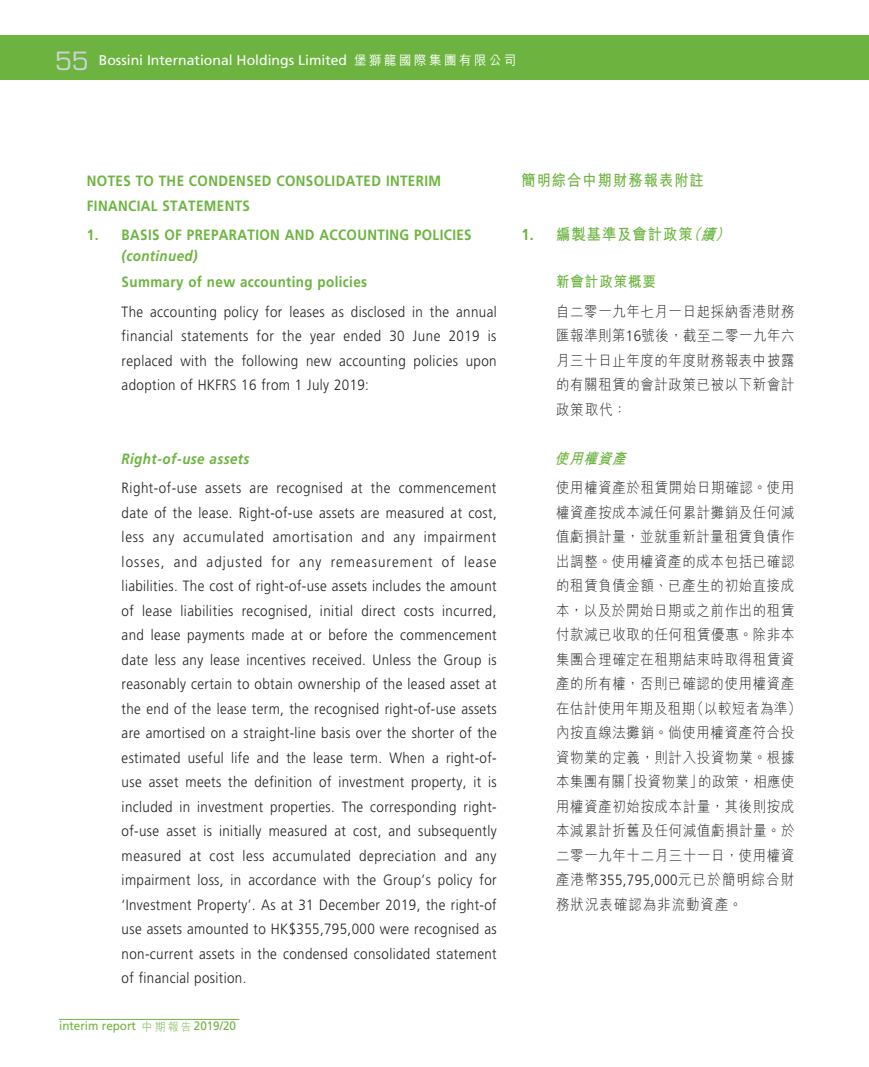
<style>
.page{position:relative;width:869px;height:1067px;background:#fff}
.page>*{position:absolute;margin:0;border:0;box-sizing:border-box;transform-origin:0 0}
._01_H1_C{font:700 15.75px "M Hei HK";letter-spacing:.08em;color:#6cb43f;scale:.9 1}
._00_txt{font:300 14.88px/24.5px "Frutiger LT Std";letter-spacing:.03em;color:#231f20;text-align:justify;scale:.9 1}
._00_txt_C{font:300 14.88px/24.5px "M Hei HK";letter-spacing:.05em;color:#231f20;text-align:justify;scale:.9 1}
._01_H1{font:700 14.88px/24.5px "Frutiger LT Std";letter-spacing:.03em;color:#6cb43f;scale:.9 1}
._02_H2{font:700 14.88px "Frutiger LT Std";letter-spacing:.03em;color:#6cb43f;scale:.9 1}
._03_H3{font:italic 700 14.88px "Frutiger LT Std";letter-spacing:.03em;color:#6cb43f;scale:.9 1}
._02_H2_C{font:700 14.88px "M Hei HK";letter-spacing:.075em;color:#6cb43f;scale:.9 1}
._03_H3_C{font:italic 700 14.88px "M Hei HK";color:#6cb43f;scale:.9 1}
.t1{font:14px "Frutiger LT Std";color:#fff}
.t2{font:12.25px "Frutiger LT Std";color:#6cb43f;scale:.95 1}
.s1{font-family:"Eurostile LT Std";font-size:24.5px;color:#d1d2d4}
.s2{font-family:"M Hei HK";font-weight:500;font-size:13.12px}
.s3{font-style:italic}
.s4{font-family:"M Hei HK";font-weight:300;font-size:11.38px}
.s5{font-family:"Frutiger LT Std"}
</style>
<div class="page">
<div style="left:0;top:35px;width:868px;height:44px;background:#6cb43f"></div>
<hr style="left:59px;top:1019px;width:180px;height:1px;background:#6cb43f">
<p class="t1" style="left:55px;top:52px;width:462px"><span class="s1">55</span> Bossini International Holdings Limited <span class="s2">堡獅龍國際集團有限公司</span></p>
<p class="_01_H1" style="left:87px;top:169px;width:395px">NOTES TO THE CONDENSED CONSOLIDATED INTERIM<br>FINANCIAL STATEMENTS</p>
<p class="_01_H1_C" style="left:521px;top:169px;width:204px">簡明綜合中期財務報表附註</p>
<p class="_01_H1" style="left:122px;top:224px;width:390px;line-height:21px;text-indent:-35px">1. BASIS OF PREPARATION AND ACCOUNTING POLICIES <span class="s3">(continued)</span></p>
<p class="_02_H2" style="left:122px;top:273px;width:274px">Summary of new accounting policies</p>
<p class="_00_txt" style="left:122px;top:299px;width:418px">The accounting policy for leases as disclosed in the annual financial statements for the year ended 30 June 2019 is replaced with the following new accounting policies upon adoption of HKFRS 16 from 1 July 2019:</p>
<p class="_03_H3" style="left:122px;top:450px;width:143px">Right-of-use assets</p>
<p class="_00_txt" style="left:122px;top:476px;width:418px">Right-of-use assets are recognised at the commencement date of the lease. Right-of-use assets are measured at cost, less any accumulated amortisation and any impairment losses, and adjusted for any remeasurement of lease liabilities. The cost of right-of-use assets includes the amount of lease liabilities recognised, initial direct costs incurred, and lease payments made at or before the commencement date less any lease incentives received. Unless the Group is reasonably certain to obtain ownership of the leased asset at the end of the lease term, the recognised right-of-use assets are amortised on a straight-line basis over the shorter of the estimated useful life and the lease term. When a right-of&shy;use asset meets the definition of investment property, it is included in investment properties. The corresponding right&shy;of-use asset is initially measured at cost, and subsequently measured at cost less accumulated depreciation and any impairment loss, in accordance with the Group’s policy for ‘Investment Property’. As at 31 December 2019, the right-of use assets amounted to HK$355,795,000 were recognised as non-current assets in the condensed consolidated statement of financial position.</p>
<p class="t2" style="left:59px;top:1018px;width:188px">interim report <span class="s4">中期報告</span> 2019/20</p>
<p class="_01_H1_C" style="left:521px;top:223px;width:239px"><span class="s5">1.</span> 編製基準及會計政策<span class="s3">（續）</span></p>
<p class="_02_H2_C" style="left:556px;top:271px;width:112px">新會計政策概要</p>
<p class="_00_txt_C" style="left:556px;top:298px;width:266px">自二零一九年七月一日起採納香港財務匯報準則第<span class="s5">16</span>號後，截至二零一九年六月三十日止年度的年度財務報表中披露的有關租賃的會計政策已被以下新會計政策取代：</p>
<p class="_03_H3_C" style="left:554px;top:447px;width:86px">使用權資產</p>
<p class="_00_txt_C" style="left:556px;top:475px;width:273px;text-align:left">使用權資產於租賃開始日期確認。使用權資產按成本減任何累計攤銷及任何減值虧損計量，並就重新計量租賃負債作出調整。使用權資產的成本包括已確認的租賃負債金額、已產生的初始直接成本，以及於開始日期或之前作出的租賃付款減已收取的任何租賃優惠。除非本集團合理確定在租期結束時取得租賃資產的所有權，否則已確認的使用權資產在估計使用年期及租期（以較短者為準）內按直線法攤銷。倘使用權資產符合投資物業的定義，則計入投資物業。根據本集團有關「投資物業」的政策，相應使用權資產初始按成本計量，其後則按成本減累計折舊及任何減值虧損計量。於二零一九年十二月三十一日，使用權資產港幣<span class="s5">355,795,000</span>元已於簡明綜合財務狀況表確認為非流動資產。</p>
</div>
